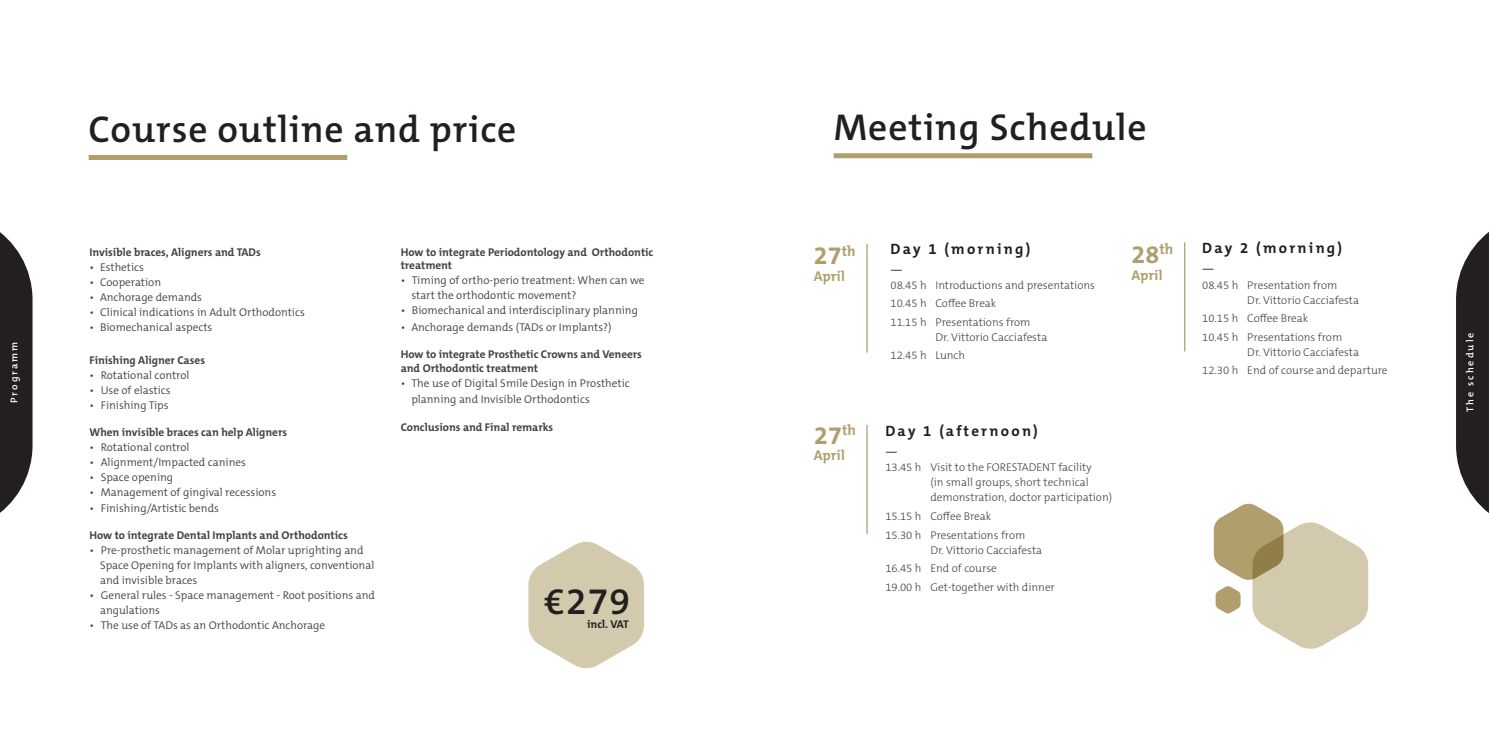
<style>
.page{position:relative;width:1489px;height:745px;background:#fff}
.page>*{position:absolute;margin:0;border:0;box-sizing:border-box;transform-origin:0 0}
.t1{font:600 37.5px "The Mix C5";letter-spacing:.025em;color:#231f20}
.t2{font:700 25.25px "The Mix C5";color:#b09f6c}
.t3{font:700 15px "The Mix C5";letter-spacing:.15em;color:#231f20}
.t4{font:15px "Source Sans Pro";color:#231f20}
.t5{font:700 14.12px "The Mix C5";letter-spacing:.005em;color:#b09f6c}
.t6{font:300 11.25px/15px "The Mix C5";color:#414042}
.t7{font:300 11.25px/18.5px "The Mix C5";color:#414042}
.t8{font:700 11.25px/13.5px "The Mix C5";color:#414042}
.t9{font:700 11.25px "The Mix C5";color:#221f20}
.t10{font:600 10px "The Mix C5";letter-spacing:.2em;color:#fff}
</style>
<div class="page">
<svg style="left:0;top:232px;width:33px;height:281px;background:#454243"></svg>
<svg style="left:1456px;top:232px;width:32px;height:281px;background:#454243"></svg>
<hr style="left:866px;top:243px;width:1px;height:109px;background:#b09f6c">
<hr style="left:1183px;top:242px;width:2px;height:109px;background:#b09f6c">
<hr style="left:866px;top:424px;width:1px;height:109px;background:#b09f6c">
<svg style="left:1213px;top:503px;width:154px;height:146px"></svg>
<svg style="left:528px;top:541px;width:116px;height:127px"></svg>
<div style="left:89px;top:155px;width:258px;height:5px;background:#b09f6c"></div>
<div style="left:833px;top:153px;width:259px;height:5px;background:#b09f6c"></div>
<h1 class="t1" style="left:89px;top:105px;width:429px">Course outline and price</h1>
<h1 class="t1" style="left:833px;top:103px;width:314px">Meeting Schedule</h1>
<h3 class="t3" style="left:1202px;top:238px;width:141px">Day 2 (morning)</h3>
<h3 class="t4" style="left:1202px;top:258px;width:13px">—</h3>
<p class="t7" style="left:1247px;top:277px;width:113px;line-height:15px;text-indent:-45px">08.45 h Presentation from<br>Dr. Vittorio Cacciafesta</p>
<p class="t7" style="left:1202px;top:309px;width:141px">10.15 h Coffee Break<br>10.45 h Presentations from</p>
<p class="t7" style="left:1202px;top:342px;width:187px;text-indent:45px">Dr. Vittorio Cacciafesta<br>12.30 h End of course and departure</p>
<h3 class="t3" style="left:890px;top:239px;width:141px">Day 1 (morning)</h3>
<h3 class="t4" style="left:890px;top:258px;width:13px">—</h3>
<p class="t7" style="left:890px;top:275px;width:206px">08.45 h Introductions and presentations<br>10.45 h Coffee Break<br>11.15 h Presentations from</p>
<p class="t7" style="left:890px;top:327px;width:158px;text-indent:45px">Dr. Vittorio Cacciafesta<br>12.45 h Lunch</p>
<h2 class="t2" style="left:1131px;top:238px;width:43px">28<sup>th</sup></h2>
<h2 class="t2" style="left:814px;top:239px;width:43px">27<sup>th</sup></h2>
<p class="t8" style="left:400px;top:245px;width:254px">How to integrate Periodontology and Orthodontic treatment</p>
<p class="t6" style="left:411px;top:273px;width:235px;text-indent:-11px">• Timing of ortho-perio treatment: When can we start the orthodontic movement?</p>
<p class="t6" style="left:400px;top:303px;width:239px">• Biomechanical and interdisciplinary planning</p>
<p class="t6" style="left:400px;top:319px;width:212px">• Anchorage demands (TADs or Implants?)</p>
<p class="t8" style="left:400px;top:348px;width:243px">How to integrate Prosthetic Crowns and Veneers and Orthodontic treatment</p>
<p class="t6" style="left:411px;top:375px;width:220px;line-height:16.2px;text-indent:-11px">• The use of Digital Smile Design in Prosthetic planning and Invisible Orthodontics</p>
<p class="t8" style="left:400px;top:420px;width:154px">Conclusions and Final remarks</p>
<p class="t8" style="left:89px;top:245px;width:173px">Invisible braces, Aligners and TADs</p>
<p class="t6" style="left:89px;top:259px;width:56px">• Esthetics</p>
<p class="t6" style="left:89px;top:274px;width:73px">• Cooperation</p>
<p class="t6" style="left:89px;top:289px;width:114px">• Anchorage demands</p>
<p class="t6" style="left:89px;top:304px;width:217px">• Clinical indications in Adult Orthodontics</p>
<p class="t6" style="left:89px;top:319px;width:124px">• Biomechanical aspects</p>
<p class="t8" style="left:89px;top:353px;width:117px">Finishing Aligner Cases</p>
<p class="t6" style="left:89px;top:367px;width:102px">• Rotational control</p>
<p class="t6" style="left:89px;top:382px;width:83px">• Use of elastics</p>
<p class="t6" style="left:89px;top:397px;width:81px">• Finishing Tips</p>
<p class="t8" style="left:89px;top:425px;width:199px">When invisible braces can help Aligners</p>
<p class="t6" style="left:89px;top:439px;width:102px">• Rotational control</p>
<p class="t6" style="left:89px;top:454px;width:158px">• Alignment/Impacted canines</p>
<p class="t6" style="left:89px;top:469px;width:85px">• Space opening</p>
<p class="t6" style="left:89px;top:484px;width:188px">• Management of gingival recessions</p>
<p class="t6" style="left:89px;top:500px;width:131px">• Finishing/Artistic bends</p>
<p class="t8" style="left:89px;top:528px;width:260px">How to integrate Dental Implants and Orthodontics</p>
<p class="t6" style="left:100px;top:542px;width:276px;text-indent:-11px">• Pre-prosthetic management of Molar uprighting and<br>Space Opening for Implants with aligners, conventional and invisible braces</p>
<p class="t6" style="left:100px;top:587px;width:276px;text-indent:-11px">• General rules - Space management - Root positions and angulations</p>
<p class="t6" style="left:89px;top:617px;width:237px">• The use of TADs as an Orthodontic Anchorage</p>
<p class="t5" style="left:1131px;top:266px;width:32px">April</p>
<p class="t5" style="left:814px;top:267px;width:32px">April</p>
<p class="t10" style="left:8px;top:403px;width:63px;rotate:-90deg">Programm</p>
<p class="t10" style="left:1463px;top:412px;width:81px;rotate:-90deg">The schedule</p>
<h2 class="t2" style="left:814px;top:418px;width:43px">27<sup>th</sup></h2>
<h3 class="t3" style="left:885px;top:421px;width:154px">Day 1 (afternoon)</h3>
<h3 class="t4" style="left:885px;top:441px;width:13px">—</h3>
<p class="t7" style="left:930px;top:460px;width:183px;line-height:15px;text-indent:-45px">13.45 h Visit to the FORESTADENT facility<br>(in small groups, short technical demonstration, doctor participation)</p>
<p class="t7" style="left:885px;top:506px;width:141px">15.15 h Coffee Break<br>15.30 h Presentations from</p>
<p class="t7" style="left:885px;top:540px;width:171px;text-indent:45px">Dr. Vittorio Cacciafesta<br>16.45 h End of course<br>19.00 h Get-together with dinner</p>
<p class="t5" style="left:814px;top:446px;width:32px">April</p>
<h1 class="t1" style="left:544px;top:576px;width:87px">€279</h1>
<p class="t9" style="left:587px;top:616px;width:43px">incl. VAT</p>
</div>
